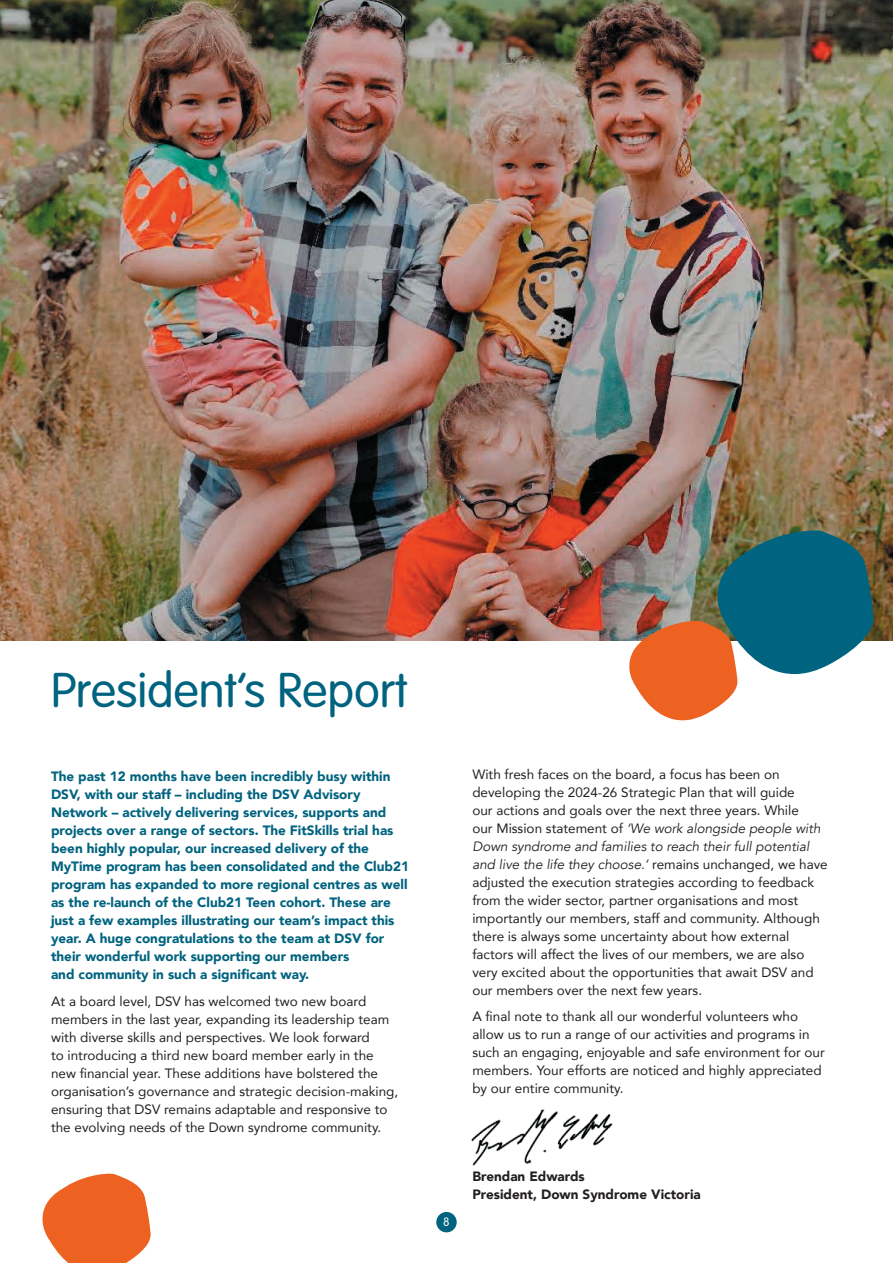
<style>
.page{position:relative;width:893px;height:1263px;background:#fff}
.page>*{position:absolute;margin:0;border:0;box-sizing:border-box;transform-origin:0 0}
.t1{font:300 48px "VAG Rounded Std";color:#00637f}
.t2{font:13.5px/18px "Avenir";color:#231f20}
.t3{font:900 13.5px/18px "Avenir";color:#00637f}
.t4{font:900 13.5px/18px "Avenir";color:#231f20}
.t5{font:300 12px "VAG Rounded Std";color:#fff}
.s1{font-style:italic}
</style>
<div class="page">
<div style="left:436px;top:1212px;width:21px;height:20px;background:#00637f;border-radius:50%"></div>
<img style="left:0;top:0;width:893px;height:640px">
<img style="left:626px;top:530px;width:249px;height:191px">
<svg style="left:42px;top:1173px;width:109px;height:90px"></svg>
<img style="left:471px;top:1109px;width:142px;height:57px">
<h1 class="t1" style="left:51px;top:663px;width:358px">President’s Report</h1>
<p class="t3" style="left:51px;top:767px;width:359px">The past 12 months have been incredibly busy within DSV, with our staff – including the DSV Advisory Network – actively delivering services, supports and projects over a range of sectors. The FitSkills trial has been highly popular, our increased delivery of the MyTime program has been consolidated and the Club21 program has expanded to more regional centres as well as the re-launch of the Club21 Teen cohort. These are just a few examples illustrating our team’s impact this year. A huge congratulations to the team at DSV for their wonderful work supporting our members<br>and community in such a significant way.</p>
<p class="t2" style="left:51px;top:992px;width:349px">At a board level, DSV has welcomed two new board members in the last year, expanding its leadership team with diverse skills and perspectives. We look forward<br>to introducing a third new board member early in the new financial year. These additions have bolstered the organisation’s governance and strategic decision-making, ensuring that DSV remains adaptable and responsive to the evolving needs of the Down syndrome community.</p>
<p class="t2" style="left:472px;top:765px;width:357px">With fresh faces on the board, a focus has been on developing the 2024-26 Strategic Plan that will guide<br>our actions and goals over the next three years. While<br>our Mission statement of <span class="s1">‘We work alongside people with Down syndrome and families to reach their full potential and live the life they choose.’</span> remains unchanged, we have adjusted the execution strategies according to feedback from the wider sector, partner organisations and most importantly our members, staff and community. Although there is always some uncertainty about how external factors will affect the lives of our members, we are also very excited about the opportunities that await DSV and our members over the next few years.</p>
<p class="t2" style="left:472px;top:1007px;width:354px">A final note to thank all our wonderful volunteers who allow us to run a range of our activities and programs in such an engaging, enjoyable and safe environment for our members. Your efforts are noticed and highly appreciated by our entire community.</p>
<p class="t5" style="left:443px;top:1215px;width:8px">8</p>
<p class="t4" style="left:472px;top:1167px;width:230px">Brendan Edwards<br>President, Down Syndrome Victoria</p>
</div>
